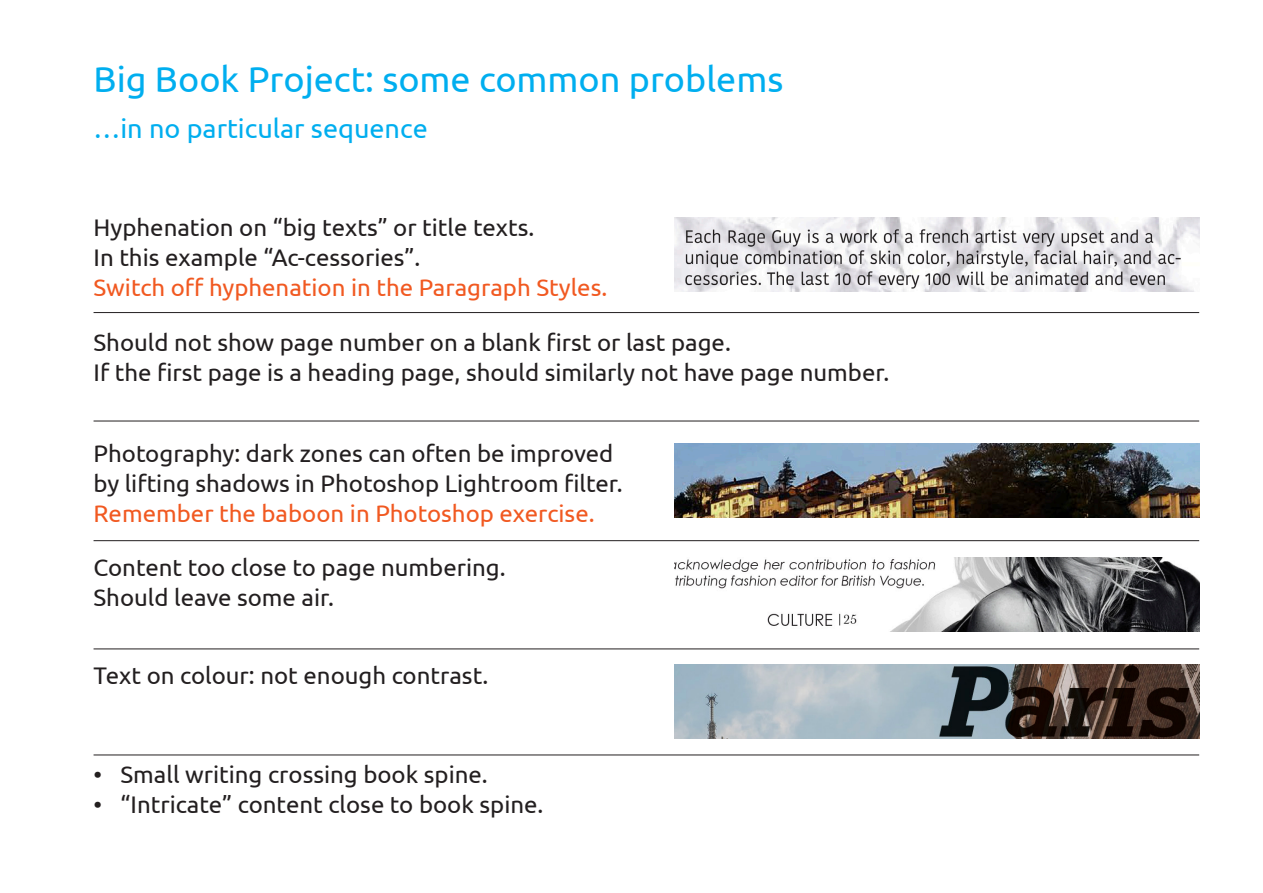
<style>
.page{position:relative;width:1263px;height:893px;background:#fff}
.page>*{position:absolute;margin:0;border:0;box-sizing:border-box;transform-origin:0 0}
.t1{font:36px "Ubuntu";color:#00aeef}
.t2{font:27px "Ubuntu";color:#00aeef}
.t3{font:24px/30px "Ubuntu";color:#231f20}
.t4{font:24px "Ubuntu";color:#f15921}
.s1{color:#f15921}
</style>
<div class="page">
<img style="left:675px;top:217px;width:524px;height:74px">
<img style="left:675px;top:443px;width:524px;height:74px">
<img style="left:675px;top:558px;width:524px;height:74px">
<img style="left:675px;top:665px;width:524px;height:74px">
<hr style="left:94px;top:312px;width:1105px;height:1px;background:#231f20">
<hr style="left:94px;top:540px;width:1105px;height:1px;background:#231f20">
<hr style="left:94px;top:649px;width:1105px;height:1px;background:#231f20">
<hr style="left:94px;top:755px;width:1105px;height:1px;background:#231f20">
<hr style="left:94px;top:421px;width:1105px;height:1px;background:#231f20">
<p class="t1" style="left:94px;top:57px;width:691px">Big Book Project: some common problems</p>
<p class="t2" style="left:94px;top:112px;width:336px">…in no particular sequence</p>
<p class="t3" style="left:94px;top:211px;width:442px">Hyphenation on “big texts” or title texts.</p>
<p class="t3" style="left:94px;top:241px;width:328px">In this example “Ac-cessories”.</p>
<p class="t4" style="left:94px;top:273px;width:515px">Switch off hyphenation in the Paragraph Styles.</p>
<p class="t3" style="left:94px;top:326px;width:639px">Should not show page number on a blank first or last page.</p>
<p class="t3" style="left:94px;top:356px;width:797px">If the first page is a heading page, should similarly not have page number.</p>
<p class="t3" style="left:94px;top:437px;width:531px">Photography: dark zones can often be improved by lifting shadows in Photoshop Lightroom filter.<br><span class="s1">Remember the baboon in Photoshop exercise.</span></p>
<p class="t3" style="left:94px;top:552px;width:414px">Content too close to page numbering.</p>
<p class="t3" style="left:94px;top:582px;width:242px">Should leave some air.</p>
<p class="t3" style="left:94px;top:659px;width:396px">Text on colour: not enough contrast.</p>
<p class="t3" style="left:94px;top:759px;width:396px">• Small writing crossing book spine.</p>
<p class="t3" style="left:94px;top:789px;width:451px">• “Intricate” content close to book spine.</p>
</div>
